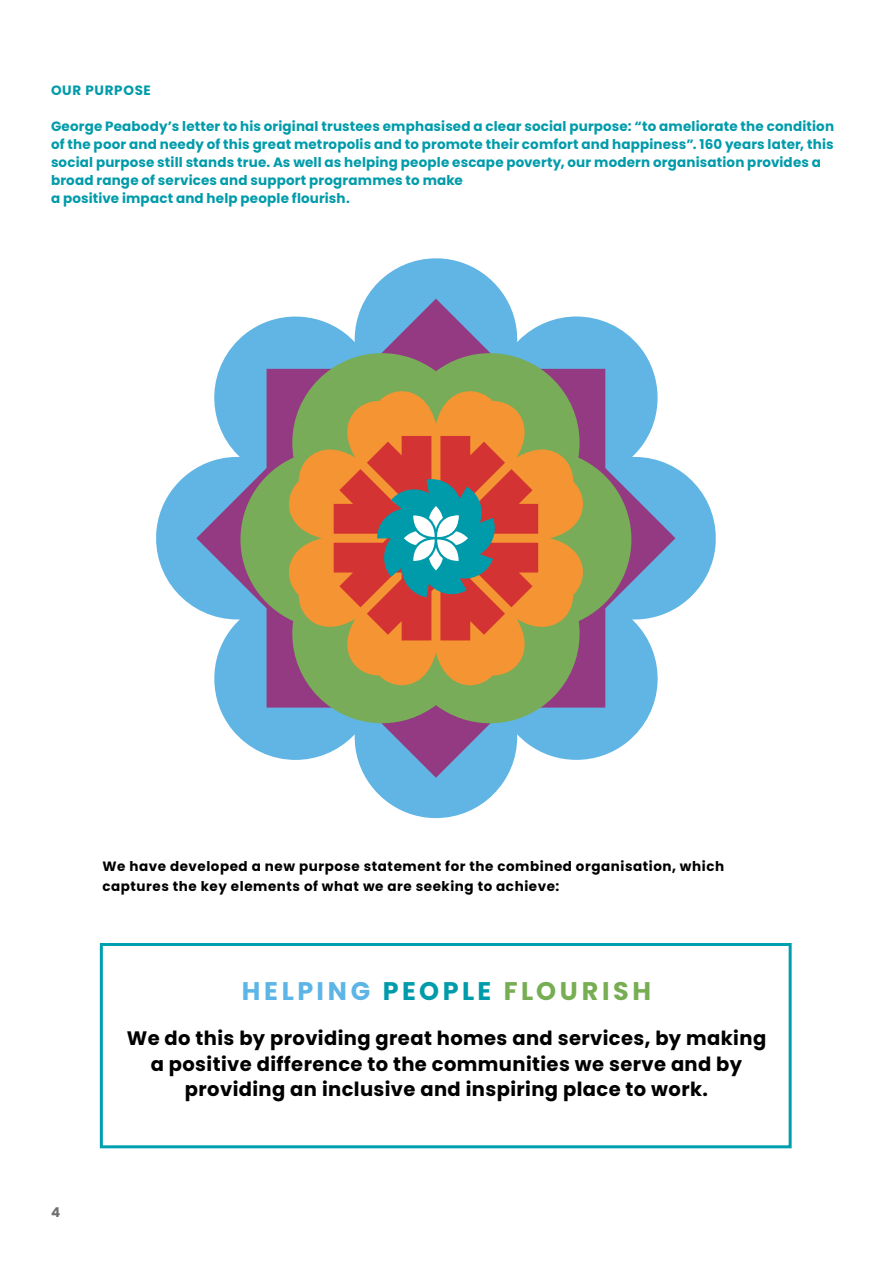
<style>
.page{position:relative;width:893px;height:1263px;background:#fff}
.page>*{position:absolute;margin:0;border:0;box-sizing:border-box;transform-origin:0 0}
.t1{font:700 25.5px "Poppins";letter-spacing:.14em;color:#77ad53}
.t2{font:700 19.5px/25.5px "Poppins";letter-spacing:.02em;color:#000;text-align:center}
.t3{font:700 13.5px/18px "Poppins";letter-spacing:.01em;color:#009baa}
.t4{font:700 13.5px/19.5px "Poppins";letter-spacing:.04em;color:#000}
.t5{font:700 13.5px "Poppins";letter-spacing:.05em;color:#009baa}
.t6{font:700 13.5px "Poppins";color:#706f6f}
.s1{color:#5cb5e6}
.s2{color:#009baa}
</style>
<div class="page">
<svg style="left:156px;top:258px;width:560px;height:560px"></svg>
<svg style="left:196px;top:299px;width:479px;height:479px"></svg>
<svg style="left:240px;top:353px;width:391px;height:370px;background:#769591"></svg>
<svg style="left:282px;top:391px;width:308px;height:294px;background:#b99648"></svg>
<svg style="left:334px;top:436px;width:204px;height:204px;background:#b36b52"></svg>
<div style="left:100px;top:943px;width:692px;height:205px;border:3px solid #009faf"></div>
<p class="t5" style="left:51px;top:82px;width:101px">OUR PURPOSE</p>
<p class="t3" style="left:51px;top:117px;width:785px">George Peabody’s letter to his original trustees emphasised a clear social purpose: “to ameliorate the condition of the poor and needy of this great metropolis and to promote their comfort and happiness”. 160 years later, this social purpose still stands true. As well as helping people escape poverty, our modern organisation provides a broad range of services and support programmes to make<br>a positive impact and help people flourish.</p>
<p class="t4" style="left:102px;top:857px;width:623px">We have developed a new purpose statement for the combined organisation, which captures the key elements of what we are seeking to achieve:</p>
<p class="t6" style="left:51px;top:1205px;width:11px">4</p>
<h1 class="t1" style="left:242px;top:977px;width:411px"><span class="s1">HELPING</span> <span class="s2">PEOPLE</span> FLOURISH</h1>
<h2 class="t2" style="left:127px;top:1026px;width:641px">We do this by providing great homes and services, by making a positive difference to the communities we serve and by providing an inclusive and inspiring place to work.</h2>
</div>
